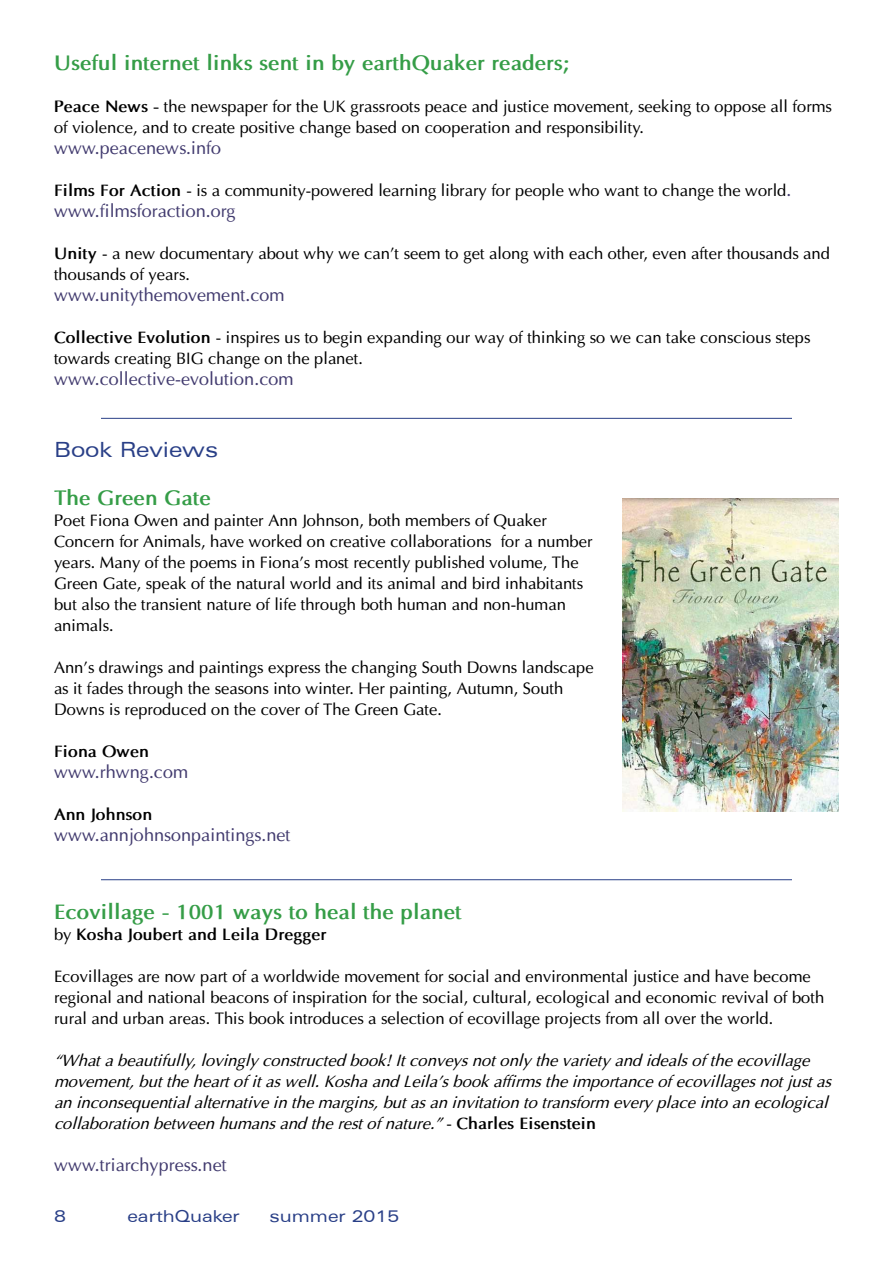
<style>
.page{position:relative;width:893px;height:1263px;background:#fff}
.page>*{position:absolute;margin:0;border:0;box-sizing:border-box;transform-origin:0 0}
.t1{font:700 21px "Optima";color:#359d47}
.t2{font:expanded 21px "Zurich BT";color:#293f87}
.t3{font:18px "Optima";color:#423b6f}
.t4{font:16.5px/21px "Optima";color:#000}
.t5{font:italic 16.5px/21px "Optima";color:#000}
.t6{font:700 16.5px "Optima";color:#000}
.t7{font:expanded 16.5px "Zurich BT";color:#293f87}
.s1{font-weight:700}
.s2{font-size:18px;color:#423b6f}
.s3{font-weight:400}
.s4{font-style:normal}
.s5{font-weight:700;font-style:normal}
</style>
<div class="page">
<hr style="left:101px;top:418px;width:691px;height:1px;background:#293f87">
<img style="left:622px;top:499px;width:217px;height:312px">
<hr style="left:101px;top:879px;width:691px;height:1px;background:#293f87">
<p class="t1" style="left:54px;top:50px;width:517px">Useful internet links sent in by earthQuaker readers;</p>
<p class="t4" style="left:54px;top:96px;width:779px"><span class="s1">Peace News -</span> the newspaper for the UK grassroots peace and justice movement, seeking to oppose all forms of violence, and to create positive change based on cooperation and responsibility.</p>
<p class="t3" style="left:54px;top:137px;width:169px">www.peacenews.info</p>
<p class="t4" style="left:54px;top:180px;width:739px"><span class="s1">Films For Action</span> - is a community-powered learning library for people who want to change the world<span class="s2">.</span></p>
<p class="t3" style="left:54px;top:200px;width:183px">www.filmsforaction.org</p>
<p class="t4" style="left:54px;top:243px;width:778px"><span class="s1">Unity</span> - a new documentary about why we can’t seem to get along with each other, even after thousands and thousands of years.</p>
<p class="t3" style="left:54px;top:284px;width:232px">www.unitythemovement.com</p>
<p class="t4" style="left:54px;top:327px;width:758px"><span class="s1">Collective Evolution</span> - inspires us to begin expanding our way of thinking so we can take conscious steps towards creating BIG change on the planet.</p>
<p class="t3" style="left:54px;top:368px;width:241px">www.collective-evolution.com</p>
<p class="t2" style="left:54px;top:437px;width:166px">Book Reviews</p>
<p class="t1" style="left:54px;top:485px;width:158px">The Green Gate</p>
<p class="t4" style="left:54px;top:510px;width:540px">Poet Fiona Owen and painter Ann Johnson, both members of Quaker Concern for Animals, have worked on creative collaborations for a number years. Many of the poems in Fiona’s most recently published volume, The Green Gate, speak of the natural world and its animal and bird inhabitants but also the transient nature of life through both human and non-human animals.</p>
<p class="t4" style="left:54px;top:657px;width:541px">Ann’s drawings and paintings express the changing South Downs landscape as it fades through the seasons into winter. Her painting, Autumn, South<br>Downs is reproduced on the cover of The Green Gate.</p>
<p class="t6" style="left:54px;top:741px;width:96px">Fiona Owen</p>
<p class="t3" style="left:54px;top:761px;width:136px">www.rhwng.com</p>
<p class="t6" style="left:54px;top:804px;width:100px">Ann Johnson</p>
<p class="t3" style="left:54px;top:824px;width:238px">www.annjohnsonpaintings.net</p>
<p class="t1" style="left:54px;top:899px;width:409px">Ecovillage - 1001 ways to heal the planet</p>
<p class="t6" style="left:54px;top:924px;width:274px"><span class="s3">by</span> Kosha Joubert and Leila Dregger</p>
<p class="t4" style="left:54px;top:966px;width:772px">Ecovillages are now part of a worldwide movement for social and environmental justice and have become regional and national beacons of inspiration for the social, cultural, ecological and economic revival of both rural and urban areas. This book introduces a selection of ecovillage projects from all over the world.</p>
<p class="t5" style="left:54px;top:1050px;width:778px">“What a beautifully, lovingly constructed book! It conveys not only the variety and ideals of the ecovillage movement, but the heart of it as well. Kosha and Leila’s book affirms the importance of ecovillages not just as an inconsequential alternative in the margins, but as an invitation to transform every place into an ecological collaboration between humans and the rest of nature.” <span class="s4">-</span> <span class="s5">Charles Eisenstein</span></p>
<p class="t3" style="left:54px;top:1154px;width:174px">www.triarchypress.net</p>
<p class="t7" style="left:54px;top:1206px;width:13px">8</p>
<p class="t7" style="left:128px;top:1206px;width:114px">earthQuaker</p>
<p class="t7" style="left:270px;top:1206px;width:131px">summer 2015</p>
</div>
